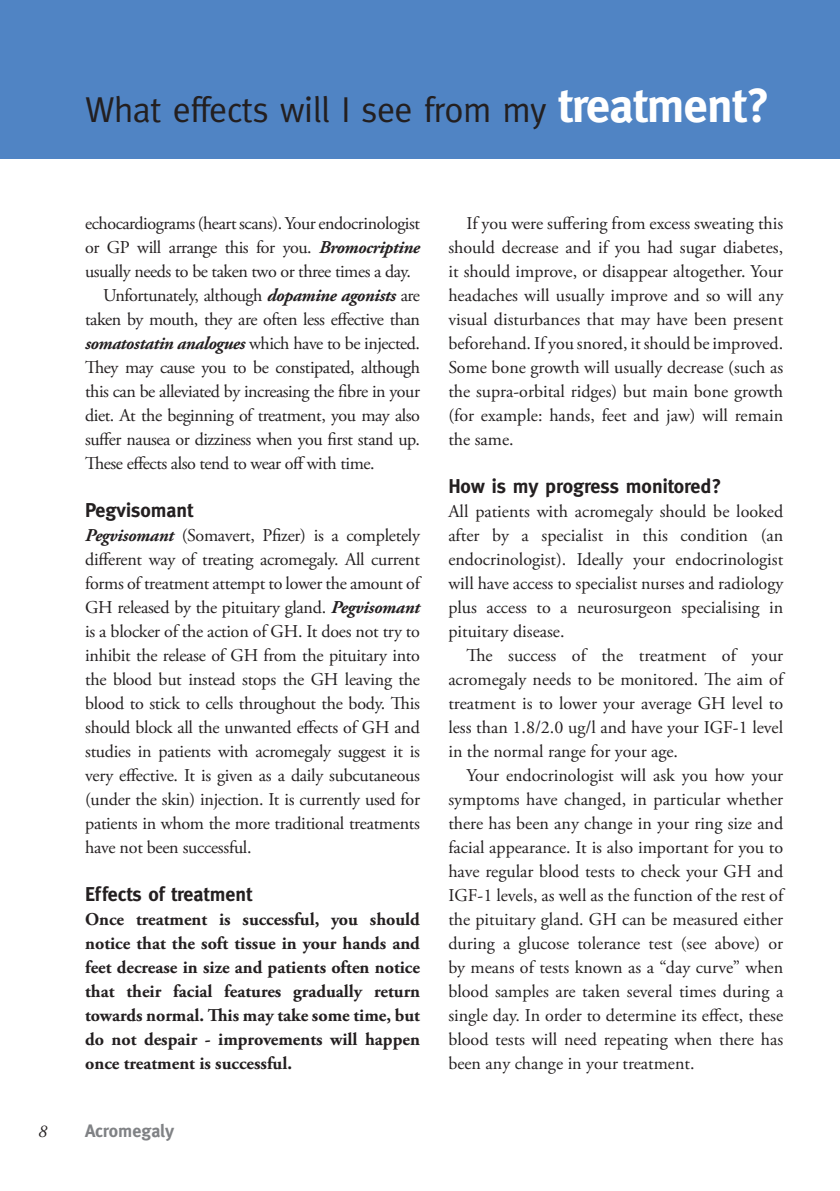
<style>
.page{position:relative;width:840px;height:1191px;background:#fff}
.page>*{position:absolute;margin:0;border:0;box-sizing:border-box;transform-origin:0 0}
.subhead{font:36px "Meta";letter-spacing:-.015em;color:#231f20}
.subhead-2{font:700 20px "Meta";color:#231f20}
.body_indent{font:18px/24px "Adobe Garamond Pro";color:#231f20;text-align:justify}
.body_noindent{font:18px/24px "Adobe Garamond Pro";letter-spacing:-.01em;color:#231f20;text-align:justify}
.Bold_intro_para{font:700 18px/24px "Adobe Garamond Pro";color:#231f20;text-align:justify}
.t1{font:700 18px "Meta";color:#808285}
.t2{font:italic 18px "Adobe Garamond Pro";color:#231f20}
.s1{font-weight:700;font-size:48px;color:#fff}
.s2{font-weight:700;font-style:italic}
</style>
<div class="page">
<div style="left:0;top:0;width:839px;height:159px;background:#5084c4"></div>
<p class="t2" style="left:38px;top:1120px;width:10px">8</p>
<p class="subhead" style="left:85px;top:89px;width:685px">What effects will I see from my <span class="s1">treatment?</span></p>
<p class="body_indent" style="left:85px;top:212px;width:336px">echocardiograms (heart scans). Your endocrinologist or GP will arrange this for you. <span class="s2">Bromocriptine </span>usually needs to be taken two or three times a day.</p>
<p class="body_indent" style="left:85px;top:284px;width:336px;text-indent:18px">Unfortunately, although <span class="s2">dopamine agonists</span> are taken by mouth, they are often less effective than <span class="s2">somatostatin analogues</span> which have to be injected.<br>They may cause you to be constipated, although this can be alleviated by increasing the fibre in your diet. At the beginning of treatment, you may also suffer nausea or dizziness when you first stand up.<br>These effects also tend to wear off with time.</p>
<p class="subhead-2" style="left:85px;top:499px;width:110px">Pegvisomant</p>
<p class="body_noindent" style="left:85px;top:524px;width:336px"><span class="s2">Pegvisomant</span> (Somavert, Pfizer) is a completely different way of treating acromegaly. All current forms of treatment attempt to lower the amount of GH released by the pituitary gland. <span class="s2">Pegvisomant </span>is a blocker of the action of GH. It does not try to inhibit the release of GH from the pituitary into the blood but instead stops the GH leaving the blood to stick to cells throughout the body. This should block all the unwanted effects of GH and studies in patients with acromegaly suggest it is very effective. It is given as a daily subcutaneous (under the skin) injection. It is currently used for patients in whom the more traditional treatments have not been successful.</p>
<p class="subhead-2" style="left:85px;top:883px;width:168px">Effects of treatment</p>
<p class="Bold_intro_para" style="left:85px;top:908px;width:336px">Once treatment is successful, you should notice that the soft tissue in your hands and feet decrease in size and patients often notice that their facial features gradually return towards normal. This may take some time, but do not despair - improvements will happen once treatment is successful.</p>
<p class="t1" style="left:85px;top:1120px;width:90px">Acromegaly</p>
<p class="body_indent" style="left:448px;top:212px;width:336px;text-indent:18px">If you were suffering from excess sweating this should decrease and if you had sugar diabetes, it should improve, or disappear altogether. Your headaches will usually improve and so will any visual disturbances that may have been present beforehand. If you snored, it should be improved.<br>Some bone growth will usually decrease (such as the supra-orbital ridges) but main bone growth (for example: hands, feet and jaw) will remain the same.</p>
<p class="subhead-2" style="left:448px;top:475px;width:274px">How is my progress monitored?</p>
<p class="body_noindent" style="left:448px;top:500px;width:336px">All patients with acromegaly should be looked after by a specialist in this condition (an endocrinologist). Ideally your endocrinologist will have access to specialist nurses and radiology plus access to a neurosurgeon specialising in pituitary disease.</p>
<p class="body_indent" style="left:448px;top:644px;width:336px;text-indent:18px">The success of the treatment of your acromegaly needs to be monitored. The aim of treatment is to lower your average GH level to less than 1.8/2.0 ug/l and have your IGF-1 level in the normal range for your age.</p>
<p class="body_indent" style="left:448px;top:764px;width:336px;text-indent:18px">Your endocrinologist will ask you how your symptoms have changed, in particular whether there has been any change in your ring size and facial appearance. It is also important for you to have regular blood tests to check your GH and IGF-1 levels, as well as the function of the rest of the pituitary gland. GH can be measured either during a glucose tolerance test (see above) or by means of tests known as a “day curve” when blood samples are taken several times during a single day. In order to determine its effect, these blood tests will need repeating when there has been any change in your treatment.</p>
</div>
